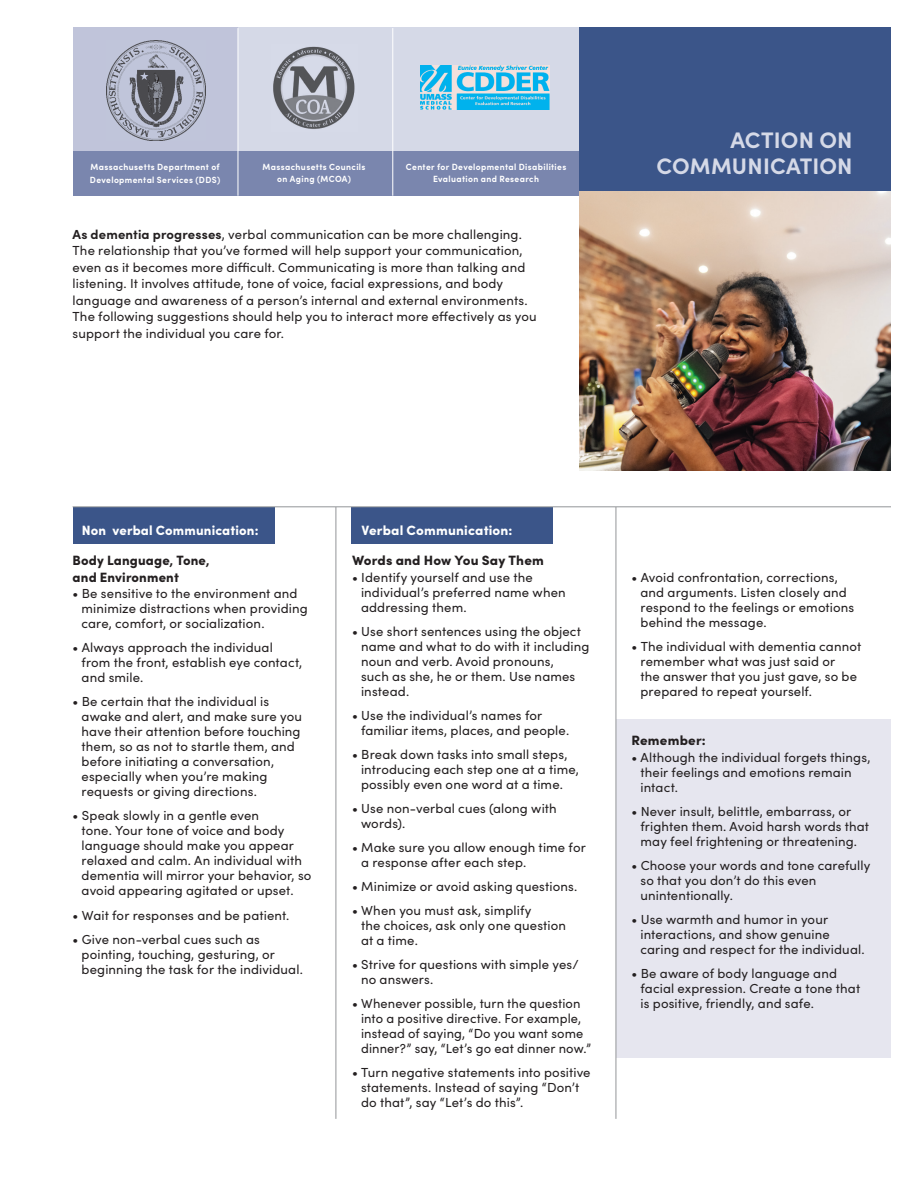
<style>
.page{position:relative;width:918px;height:1188px;background:#fff}
.page>*{position:absolute;margin:0;border:0;box-sizing:border-box;transform-origin:0 0}
.t1{font:700 22.5px "Sofia Pro";letter-spacing:.01em;color:#d5d9e7}
.t2{font:900 13.5px/16.5px "Sofia Pro";letter-spacing:.015em;color:#231f20}
.t3{font:900 13.5px "Sofia Pro";letter-spacing:.015em;color:#fff}
.t4{font:13.2px/15px "Sofia Pro";letter-spacing:.01em;color:#231f20}
.t5{font:700 9px/13.5px "Sofia Pro";letter-spacing:.045em;color:#fff;scale:.95 1}
.s1{font-weight:700}
</style>
<div class="page">
<div style="left:616px;top:719px;width:275px;height:338px;background:#e6e6ef"></div>
<div style="left:238px;top:27px;width:342px;height:124px;background:#d5d9e7"></div>
<div style="left:73px;top:27px;width:165px;height:124px;background:#c0c4da"></div>
<div style="left:73px;top:151px;width:517px;height:44px;background:#7a86ae"></div>
<div style="left:580px;top:27px;width:311px;height:168px;background:#3b5589"></div>
<img style="left:273px;top:46px;width:82px;height:83px">
<img style="left:106px;top:41px;width:100px;height:99px">
<img style="left:420px;top:66px;width:129px;height:44px">
<hr style="left:392px;top:28px;width:1px;height:168px;background:#fff">
<hr style="left:238px;top:28px;width:1px;height:168px;background:#fff">
<div style="left:73px;top:507px;width:202px;height:37px;background:#3b5589"></div>
<div style="left:351px;top:507px;width:202px;height:37px;background:#3b5589"></div>
<hr style="left:336px;top:507px;width:1px;height:612px;background:#939598">
<hr style="left:616px;top:507px;width:1px;height:612px;background:#939598">
<hr style="left:73px;top:507px;width:818px;height:1px;background:#939598">
<img style="left:580px;top:192px;width:311px;height:279px">
<p class="t1" style="left:730px;top:123px;width:124px">ACTION ON</p>
<p class="t5" style="left:263px;top:159px;width:110px">Massachusetts Councils</p>
<p class="t1" style="left:657px;top:149px;width:198px">COMMUNICATION</p>
<p class="t5" style="left:277px;top:171px;width:79px">on Aging (MCOA)</p>
<p class="t5" style="left:90px;top:159px;width:139px">Massachusetts Department of<br>Developmental Services (DDS)</p>
<p class="t5" style="left:406px;top:160px;width:171px;line-height:12px;text-align:center">Center for Developmental Disabilities<br>Evaluation and Research</p>
<p class="t4" style="left:73px;top:225px;width:466px;line-height:16.5px"><span class="s1">As dementia progresses</span>, verbal communication can be more challenging.<br>The relationship that you’ve formed will help support your communication, even as it becomes more difcult. Communicating is more than talking and listening. It involves attitude, tone of voice, facial expressions, and body language and awareness of a person’s internal and external environments.<br>The following suggestions should help you to interact more efectively as you support the individual you care for.</p>
<p class="t3" style="left:82px;top:520px;width:178px">Non verbal Communication:</p>
<p class="t2" style="left:73px;top:551px;width:138px">Body Language, Tone, and Environment</p>
<p class="t4" style="left:82px;top:586px;width:228px;text-indent:-9px">• Be sensitive to the environment and minimize distractions when providing care, comfort, or socialization.</p>
<p class="t4" style="left:82px;top:640px;width:222px;text-indent:-9px">• Always approach the individual from the front, establish eye contact, and smile.</p>
<p class="t4" style="left:82px;top:694px;width:222px;text-indent:-9px">• Be certain that the individual is awake and alert, and make sure you have their attention before touching them, so as not to startle them, and before initiating a conversation, especially when you’re making requests or giving directions.</p>
<p class="t4" style="left:82px;top:808px;width:231px;text-indent:-9px">• Speak slowly in a gentle even<br>tone. Your tone of voice and body language should make you appear relaxed and calm. An individual with dementia will mirror your behavior, so avoid appearing agitated or upset.</p>
<p class="t4" style="left:73px;top:907px;width:218px">• Wait for responses and be patient.</p>
<p class="t4" style="left:82px;top:931px;width:223px;text-indent:-9px">• Give non-verbal cues such as pointing, touching, gesturing, or beginning the task for the individual.</p>
<p class="t3" style="left:362px;top:520px;width:152px">Verbal Communication:</p>
<p class="t2" style="left:352px;top:551px;width:193px">Words and How You Say Them</p>
<p class="t4" style="left:361px;top:569px;width:206px;text-indent:-9px">• Identify yourself and use the individual’s preferred name when addressing them.</p>
<p class="t4" style="left:361px;top:623px;width:230px;text-indent:-9px">• Use short sentences using the object name and what to do with it including noun and verb. Avoid pronouns,<br>such as she, he or them. Use names instead.</p>
<p class="t4" style="left:361px;top:707px;width:210px;text-indent:-9px">• Use the individual’s names for familiar items, places, and people.</p>
<p class="t4" style="left:361px;top:746px;width:219px;text-indent:-9px">• Break down tasks into small steps, introducing each step one at a time, possibly even one word at a time.</p>
<p class="t4" style="left:361px;top:800px;width:197px;text-indent:-9px">• Use non-verbal cues (along with words).</p>
<p class="t4" style="left:361px;top:839px;width:226px;text-indent:-9px">• Make sure you allow enough time for a response after each step.</p>
<p class="t4" style="left:352px;top:878px;width:227px">• Minimize or avoid asking questions.</p>
<p class="t4" style="left:361px;top:902px;width:207px;text-indent:-9px">• When you must ask, simplify<br>the choices, ask only one question at a time.</p>
<p class="t4" style="left:361px;top:956px;width:219px;text-indent:-9px">• Strive for questions with simple yes/ no answers.</p>
<p class="t4" style="left:361px;top:995px;width:231px;text-indent:-9px">• Whenever possible, turn the question into a positive directive. For example, instead of saying, “Do you want some dinner?” say, “Let’s go eat dinner now.”</p>
<p class="t4" style="left:361px;top:1064px;width:231px;text-indent:-9px">• Turn negative statements into positive statements. Instead of saying “Don’t do that”, say “Let’s do this”.</p>
<p class="t4" style="left:641px;top:569px;width:215px;text-indent:-9px">• Avoid confrontation, corrections, and arguments. Listen closely and respond to the feelings or emotions behind the message.</p>
<p class="t4" style="left:641px;top:638px;width:222px;text-indent:-9px">• The individual with dementia cannot remember what was just said or<br>the answer that you just gave, so be prepared to repeat yourself.</p>
<p class="t2" style="left:632px;top:731px;width:76px">Remember:</p>
<p class="t4" style="left:641px;top:749px;width:231px;text-indent:-9px">• Although the individual forgets things, their feelings and emotions remain intact.</p>
<p class="t4" style="left:641px;top:803px;width:230px;text-indent:-9px">• Never insult, belittle, embarrass, or frighten them. Avoid harsh words that may feel frightening or threatening.</p>
<p class="t4" style="left:641px;top:857px;width:231px;text-indent:-9px">• Choose your words and tone carefully so that you don’t do this even unintentionally.</p>
<p class="t4" style="left:641px;top:911px;width:226px;text-indent:-9px">• Use warmth and humor in your interactions, and show genuine caring and respect for the individual.</p>
<p class="t4" style="left:641px;top:965px;width:221px;text-indent:-9px">• Be aware of body language and facial expression. Create a tone that is positive, friendly, and safe.</p>
</div>
